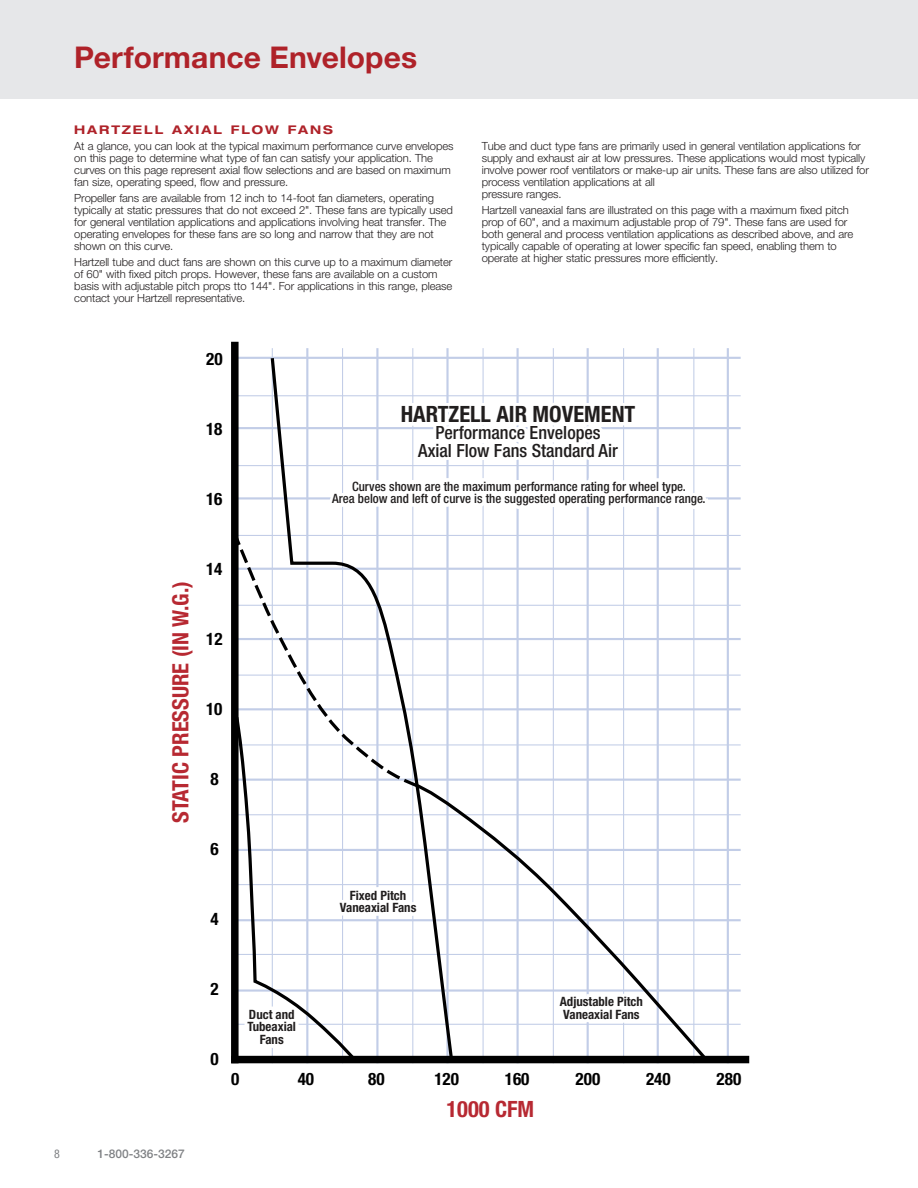
<style>
.page{position:relative;width:918px;height:1188px;background:#fff}
.page>*{position:absolute;margin:0;border:0;box-sizing:border-box;transform-origin:0 0}
.t1{font:700 30px "Helvetica Neue LT Std";letter-spacing:.005em;color:#af2229}
.t2{font:700 condensed 22.5px "Helvetica Neue LT Std";color:#b72932}
.t3{font:700 condensed 22.5px "Helvetica Neue LT Std";color:#000}
.t4{font:500 condensed 18.15px/17.1px "Helvetica Neue LT Std";color:#000;text-align:center}
.t5{font:700 condensed 17.1px "Helvetica Neue LT Std";color:#000}
.t6{font:500 condensed 12.9px/12.9px "Helvetica Neue LT Std";color:#000;text-align:center}
.t7{font:700 condensed 12.9px/12.9px "Helvetica Neue LT Std";color:#000;text-align:center}
.Subhead_Para{font:700 expanded 12px "Helvetica Neue";letter-spacing:.16em;color:#af2229}
.t8{font:500 12px "Helvetica Neue LT Std";color:#808285}
.t9{font:condensed 12px "Helvetica Neue LT Std";color:#808285}
.Body_para{font:300 11.25px/12px "Helvetica Neue LT Std";letter-spacing:-.01em;color:#231f20}
</style>
<div class="page">
<div style="left:0;top:0;width:918px;height:99px;background:#e6e7e9"></div>
<hr style="left:727px;top:348px;width:2px;height:715px;background:#c2cde7">
<hr style="left:306px;top:348px;width:2px;height:715px;background:#c2cde7">
<hr style="left:272px;top:348px;width:1px;height:715px;background:#c2cde7">
<hr style="left:235px;top:744px;width:506px;height:1px;background:#c2cde7">
<hr style="left:235px;top:779px;width:506px;height:2px;background:#c2cde7">
<hr style="left:235px;top:708px;width:506px;height:2px;background:#c2cde7">
<hr style="left:235px;top:638px;width:506px;height:2px;background:#c2cde7">
<hr style="left:235px;top:568px;width:506px;height:2px;background:#c2cde7">
<hr style="left:235px;top:497px;width:506px;height:3px;background:#c2cde7">
<hr style="left:235px;top:427px;width:506px;height:2px;background:#c2cde7">
<hr style="left:235px;top:357px;width:506px;height:2px;background:#c2cde7">
<hr style="left:235px;top:675px;width:506px;height:1px;background:#c2cde7">
<hr style="left:235px;top:605px;width:506px;height:1px;background:#c2cde7">
<hr style="left:235px;top:535px;width:506px;height:1px;background:#c2cde7">
<hr style="left:235px;top:465px;width:506px;height:1px;background:#c2cde7">
<hr style="left:235px;top:395px;width:506px;height:1px;background:#c2cde7">
<hr style="left:235px;top:849px;width:506px;height:2px;background:#c2cde7">
<hr style="left:235px;top:919px;width:506px;height:2px;background:#c2cde7">
<hr style="left:235px;top:989px;width:506px;height:3px;background:#c2cde7">
<hr style="left:235px;top:814px;width:506px;height:1px;background:#c2cde7">
<hr style="left:235px;top:884px;width:506px;height:1px;background:#c2cde7">
<hr style="left:235px;top:954px;width:506px;height:1px;background:#c2cde7">
<hr style="left:235px;top:1024px;width:506px;height:1px;background:#c2cde7">
<div style="left:231px;top:1056px;width:518px;height:7px;background:#000"></div>
<div style="left:231px;top:342px;width:8px;height:721px;background:#000"></div>
<svg style="left:552px;top:1063px;width:97px;height:1px"></svg>
<svg style="left:342px;top:348px;width:367px;height:435px"></svg>
<svg style="left:269px;top:355px;width:186px;height:701px"></svg>
<svg style="left:234px;top:790px;width:124px;height:274px"></svg>
<svg style="left:238px;top:532px;width:183px;height:258px"></svg>
<svg style="left:414px;top:783px;width:295px;height:273px"></svg>
<p class="t1" style="left:74px;top:38px;width:344px">Performance Envelopes</p>
<p class="Subhead_Para" style="left:74px;top:123px;width:260px">HARTZELL AXIAL FLOW FANS</p>
<p class="Body_para" style="left:74px;top:140px;width:381px">At a glance, you can look at the typical maximum performance curve envelopes on this page to determine what type of fan can satisfy your application. The curves on this page represent axial flow selections and are based on maximum fan size, operating speed, flow and pressure.</p>
<p class="Body_para" style="left:74px;top:192px;width:380px">Propeller fans are available from 12 inch to 14-foot fan diameters, operating typically at static pressures that do not exceed 2". These fans are typically used for general ventilation applications and applications involving heat transfer. The operating envelopes for these fans are so long and narrow that they are not shown on this curve.</p>
<p class="Body_para" style="left:74px;top:255px;width:380px">Hartzell tube and duct fans are shown on this curve up to a maximum diameter of 60" with fixed pitch props. However, these fans are available on a custom basis with adjustable pitch props tto 144". For applications in this range, please contact your Hartzell representative.</p>
<p class="t5" style="left:206px;top:348px;width:18px">20</p>
<p class="Body_para" style="left:482px;top:140px;width:389px">Tube and duct type fans are primarily used in general ventilation applications for supply and exhaust air at low pressures. These applications would most typically involve power roof ventilators or make-up air units. These fans are also utilized for process ventilation applications at all<br>pressure ranges.</p>
<p class="Body_para" style="left:482px;top:204px;width:373px">Hartzell vaneaxial fans are illustrated on this page with a maximum fixed pitch prop of 60", and a maximum adjustable prop of 79". These fans are used for both general and process ventilation applications as described above, and are typically capable of operating at lower specific fan speed, enabling them to operate at higher static pressures more efficiently.</p>
<p class="t5" style="left:206px;top:418px;width:18px">18</p>
<p class="t5" style="left:206px;top:488px;width:18px">16</p>
<p class="t2" style="left:167px;top:823px;width:243px;rotate:-90deg">STATIC PRESSURE (IN W.G.)</p>
<p class="t5" style="left:206px;top:558px;width:18px">14</p>
<p class="t5" style="left:206px;top:628px;width:18px">12</p>
<p class="t5" style="left:206px;top:698px;width:18px">10</p>
<p class="t5" style="left:210px;top:768px;width:10px">8</p>
<p class="t5" style="left:210px;top:838px;width:10px">6</p>
<p class="t5" style="left:210px;top:908px;width:10px">4</p>
<p class="t3" style="left:401px;top:401px;width:236px">HARTZELL AIR MOVEMENT</p>
<p class="t4" style="left:418px;top:424px;width:201px">Performance Envelopes<br>Axial Flow Fans Standard Air</p>
<p class="t6" style="left:332px;top:479px;width:375px">Curves shown are the maximum performance rating for wheel type.<br>Area below and left of curve is the suggested operating performance range.</p>
<p class="t7" style="left:340px;top:888px;width:78px">Fixed Pitch<br>Vaneaxial Fans</p>
<p class="t9" style="left:54px;top:1147px;width:7px">8</p>
<p class="t8" style="left:97px;top:1146px;width:89px">1-800-336-3267</p>
<p class="t5" style="left:210px;top:979px;width:10px">2</p>
<p class="t5" style="left:210px;top:1048px;width:10px">0</p>
<p class="t7" style="left:560px;top:995px;width:85px">Adjustable Pitch</p>
<p class="t7" style="left:249px;top:1007px;width:47px">Duct and</p>
<p class="t7" style="left:563px;top:1008px;width:78px">Vaneaxial Fans</p>
<p class="t7" style="left:248px;top:1020px;width:50px">Tubeaxial<br>Fans</p>
<p class="t5" style="left:231px;top:1069px;width:10px">0</p>
<p class="t5" style="left:298px;top:1069px;width:18px">40</p>
<p class="t5" style="left:368px;top:1069px;width:18px">80</p>
<p class="t5" style="left:434px;top:1069px;width:26px">120</p>
<p class="t5" style="left:505px;top:1069px;width:26px">160</p>
<p class="t5" style="left:576px;top:1069px;width:26px">200</p>
<p class="t5" style="left:646px;top:1069px;width:26px">240</p>
<p class="t5" style="left:717px;top:1069px;width:26px">280</p>
<p class="t2" style="left:447px;top:1095px;width:89px">1000 CFM</p>
</div>
